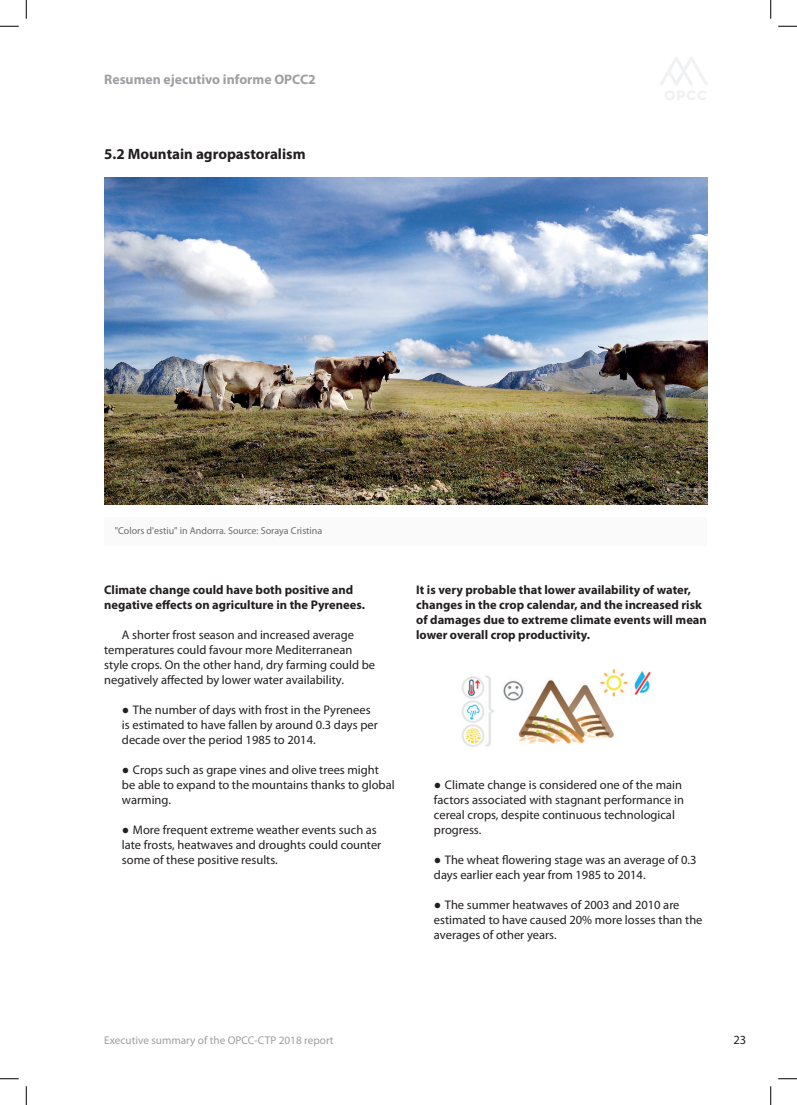
<style>
.page{position:relative;width:797px;height:1105px;background:#fff}
.page>*{position:absolute;margin:0;border:0;box-sizing:border-box;transform-origin:0 0}
.t1{font:700 15px "Myriad Pro";color:#231f20}
.t2{font:700 13.75px "Myriad Pro";color:#9d9fa2}
.t3{font:12.5px/15px "Myriad Pro";color:#231f20}
.t4{font:700 12.5px/15px "Myriad Pro";color:#231f20}
.t5{font:11.25px "Myriad Pro";color:#9d9fa2}
.t6{font:10px "Myriad Pro";color:#6b6b6e}
.s1{font-family:"Times New Roman"}
</style>
<div class="page">
<svg style="left:660px;top:57px;width:48px;height:43px"></svg>
<img style="left:104px;top:178px;width:603px;height:326px">
<div style="left:104px;top:517px;width:603px;height:28px;background:#fafafa"></div>
<img style="left:462px;top:669px;width:189px;height:78px">
<svg style="left:0;top:25px;width:19px;height:2px"></svg>
<svg style="left:778px;top:25px;width:19px;height:2px"></svg>
<svg style="left:0;top:1078px;width:19px;height:1px"></svg>
<svg style="left:778px;top:1078px;width:19px;height:1px"></svg>
<svg style="left:25px;top:0;width:2px;height:19px"></svg>
<svg style="left:25px;top:1086px;width:2px;height:19px"></svg>
<svg style="left:770px;top:0;width:1px;height:19px"></svg>
<svg style="left:770px;top:1086px;width:1px;height:19px"></svg>
<p class="t2" style="left:104px;top:70px;width:213px">Resumen ejecutivo informe OPCC2</p>
<p class="t1" style="left:104px;top:144px;width:203px">5.2 Mountain agropastoralism</p>
<p class="t6" style="left:115px;top:524px;width:209px">"Colors d'estiu" in Andorra. Source: Soraya Cristina</p>
<p class="t4" style="left:104px;top:582px;width:262px">Climate change could have both positive and negative effects on agriculture in the Pyrenees.</p>
<p class="t3" style="left:104px;top:627px;width:272px;text-indent:18px">A shorter frost season and increased average temperatures could favour more Mediterranean style crops. On the other hand, dry farming could be negatively affected by lower water availability.</p>
<p class="t3" style="left:122px;top:702px;width:257px"><span class="s1">●</span> The number of days with frost in the Pyrenees is estimated to have fallen by around 0.3 days per decade over the period 1985 to 2014.</p>
<p class="t3" style="left:122px;top:762px;width:274px"><span class="s1">●</span> Crops such as grape vines and olive trees might be able to expand to the mountains thanks to global warming.</p>
<p class="t3" style="left:122px;top:822px;width:261px"><span class="s1">●</span> More frequent extreme weather events such as late frosts, heatwaves and droughts could counter some of these positive results.</p>
<p class="t4" style="left:416px;top:582px;width:292px">It is very probable that lower availability of water, changes in the crop calendar, and the increased risk of damages due to extreme climate events will mean lower overall crop productivity.</p>
<p class="t3" style="left:434px;top:777px;width:251px"><span class="s1">●</span> Climate change is considered one of the main factors associated with stagnant performance in cereal crops, despite continuous technological progress.</p>
<p class="t3" style="left:434px;top:852px;width:264px"><span class="s1">●</span> The wheat flowering stage was an average of 0.3 days earlier each year from 1985 to 2014.</p>
<p class="t3" style="left:434px;top:897px;width:270px"><span class="s1">●</span> The summer heatwaves of 2003 and 2010 are estimated to have caused 20% more losses than the averages of other years.</p>
<p class="t5" style="left:104px;top:1033px;width:231px">Executive summary of the OPCC-CTP 2018 report</p>
<p class="t3" style="left:733px;top:1032px;width:14px">23</p>
</div>
